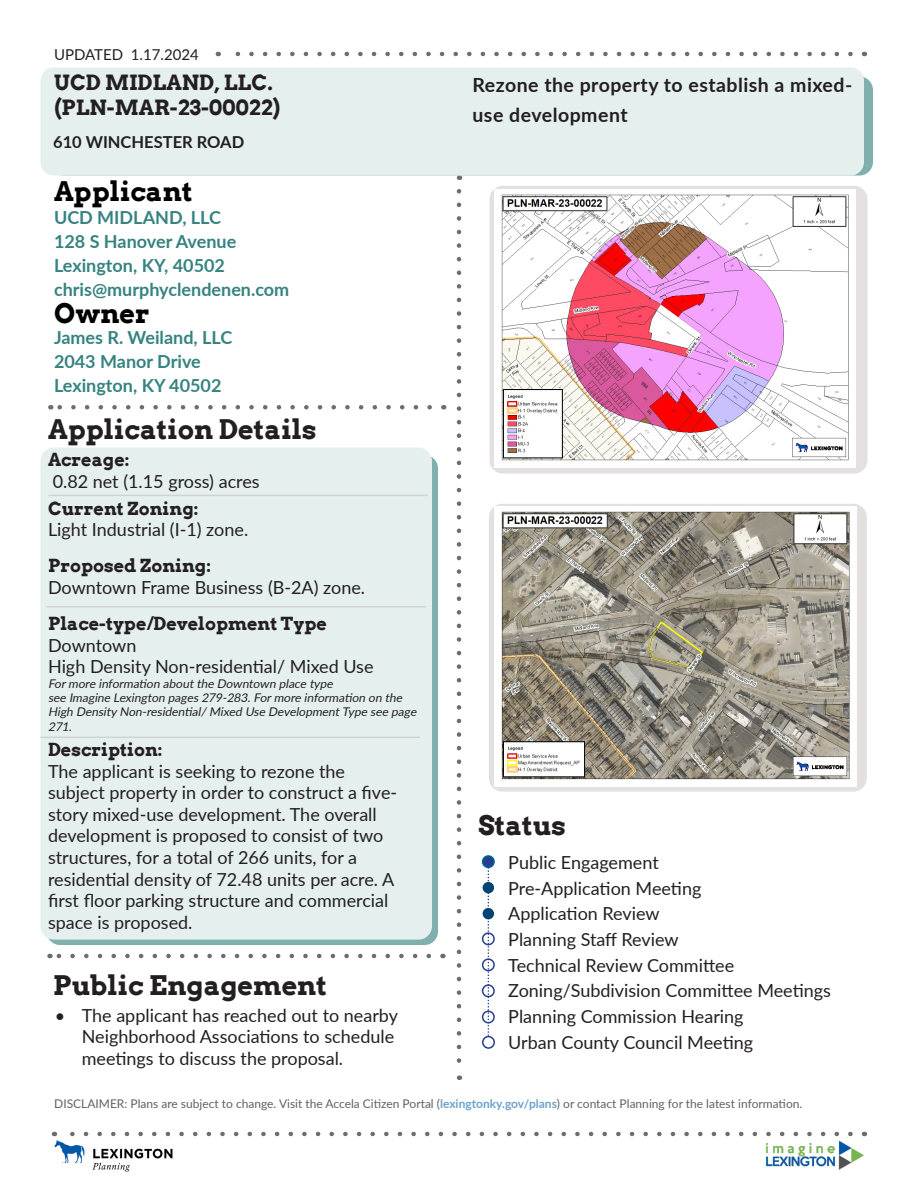
<style>
.page{position:relative;width:918px;height:1188px;background:#fff}
.page>*{position:absolute;margin:0;border:0;box-sizing:border-box;transform-origin:0 0}
.Subtitle{font:700 27px "Arvo";color:#231f20}
.t1{font:700 27px "Arvo";color:#000}
.t2{font:700 21px "Arvo";color:#231f20}
.Body{font:700 19.5px/30px "Lato";letter-spacing:.025em;color:#231f20}
.Subtitle-2{font:18px/21.6px "Lato";color:#231f20}
.t3{font:700 18px "Lato";color:#368380}
.Subtitle-3{font:700 18px "Arvo";color:#231f20}
.t4{font:700 16.5px "Lato";color:#231f20}
.t5{font:15px "Lato";color:#231f20}
.Subtitle-4{font:italic 12px/14.4px "Lato";color:#231f20}
.Subtitle-5{font:12px "Lato";color:#616164}
.s1{font-weight:700;color:#6ca2cd}
</style>
<div class="page">
<div style="left:47px;top:455px;width:391px;height:490px;background:#7fb0ae;border-radius:14px"></div>
<svg style="left:489px;top:504px;width:378px;height:288px;fill:#e4e0df"></svg>
<div style="left:490px;top:186px;width:378px;height:288px;background:#e4e0df;border-radius:14px"></div>
<img style="left:54px;top:1140px;width:119px;height:32px">
<img style="left:766px;top:1140px;width:98px;height:30px">
<svg style="left:70px;top:1132px;width:780px;height:4px"></svg>
<svg style="left:457px;top:191px;width:4px;height:889px"></svg>
<svg style="left:488px;top:868px;width:1px;height:168px"></svg>
<div style="left:483px;top:856px;width:11px;height:11px;background:#253f8e;border-radius:50%"></div>
<div style="left:482px;top:855px;width:13px;height:13px;border:2px solid #006296;border-radius:50%"></div>
<div style="left:483px;top:882px;width:11px;height:11px;background:#004472;border-radius:50%"></div>
<div style="left:483px;top:908px;width:11px;height:11px;background:#004472;border-radius:50%"></div>
<div style="left:482px;top:932px;width:13px;height:13px;border:2px solid #253f8e;border-radius:50%"></div>
<div style="left:482px;top:958px;width:13px;height:13px;border:2px solid #253f8e;border-radius:50%"></div>
<div style="left:482px;top:984px;width:13px;height:13px;border:2px solid #253f8e;border-radius:50%"></div>
<div style="left:482px;top:1011px;width:13px;height:12px;border:2px solid #253f8e;border-radius:50%"></div>
<div style="left:40px;top:447px;width:392px;height:493px;background:#e5efee;border-radius:14px"></div>
<hr style="left:48px;top:495px;width:380px;height:1px;background:#cfd2d7">
<hr style="left:47px;top:606px;width:379px;height:2px;background:#cfd2d7">
<div style="left:40px;top:68px;width:824px;height:108px;background:#e5efee;border-radius:14px"></div>
<svg style="left:235px;top:52px;width:616px;height:4px"></svg>
<svg style="left:57px;top:405px;width:373px;height:5px"></svg>
<svg style="left:50px;top:954px;width:379px;height:4px"></svg>
<div style="left:482px;top:1036px;width:13px;height:13px;border:2px solid #253f8e;border-radius:50%"></div>
<hr style="left:40px;top:737px;width:380px;height:1px;background:#cfd2d7">
<img style="left:495px;top:507px;width:361px;height:279px">
<img style="left:495px;top:189px;width:360px;height:279px">
<p class="t5" style="left:54px;top:44px;width:146px">UPDATED 1.17.2024</p>
<p class="t2" style="left:54px;top:69px;width:220px">UCD MIDLAND, LLC.</p>
<p class="t2" style="left:54px;top:95px;width:228px">(PLN-MAR-23-00022)</p>
<p class="t4" style="left:53px;top:130px;width:193px">610 WINCHESTER ROAD</p>
<p class="t1" style="left:54px;top:174px;width:140px">Applicant</p>
<p class="t3" style="left:54px;top:204px;width:169px">UCD MIDLAND, LLC</p>
<p class="t3" style="left:54px;top:228px;width:184px">128 S Hanover Avenue</p>
<p class="t3" style="left:54px;top:252px;width:173px">Lexington, KY, 40502</p>
<p class="t3" style="left:54px;top:276px;width:237px">chris@murphyclendenen.com</p>
<p class="t1" style="left:54px;top:296px;width:97px">Owner</p>
<p class="t3" style="left:54px;top:324px;width:180px">James R. Weiland, LLC</p>
<p class="t3" style="left:54px;top:348px;width:148px">2043 Manor Drive</p>
<p class="t3" style="left:54px;top:372px;width:169px">Lexington, KY 40502</p>
<p class="Subtitle" style="left:48px;top:412px;width:270px">Application Details</p>
<p class="Subtitle-3" style="left:48px;top:448px;width:83px">Acreage:</p>
<p class="Subtitle-2" style="left:53px;top:470px;width:209px">0.82 net (1.15 gross) acres</p>
<p class="Subtitle-3" style="left:48px;top:497px;width:152px">Current Zoning:</p>
<p class="Subtitle-2" style="left:48px;top:518px;width:202px">Light Industrial (I-1) zone.</p>
<p class="Subtitle-3" style="left:48px;top:555px;width:165px">Proposed Zoning:</p>
<p class="Subtitle-2" style="left:48px;top:576px;width:319px">Downtown Frame Business (B-2A) zone.</p>
<p class="Subtitle-3" style="left:48px;top:612px;width:280px">Place-type/Development Type</p>
<p class="Subtitle-2" style="left:48px;top:634px;width:90px">Downtown</p>
<p class="Subtitle-2" style="left:48px;top:655px;width:327px">High Density Non-residential/ Mixed Use</p>
<p class="Subtitle-4" style="left:48px;top:676px;width:289px">Formore information aboutthe Downtown place type</p>
<p class="Subtitle-4" style="left:48px;top:690px;width:359px">see Imagine Lexington pages279-283.Formore information on the</p>
<p class="Subtitle-4" style="left:48px;top:704px;width:373px">High Density Non-residential/ Mixed Use DevelopmentType see page<br>271.</p>
<p class="Subtitle-3" style="left:48px;top:738px;width:116px">Description:</p>
<p class="Subtitle-2" style="left:48px;top:760px;width:351px">The applicant is seeking to rezone the subject property in order to construct a five&shy;story mixed-use development. The overall development is proposed to consist of two structures, for a total of 266 units, for a residential density of 72.48 units per acre. A first floor parking structure and commercial space is proposed.</p>
<p class="Subtitle" style="left:53px;top:968px;width:275px">Public Engagement</p>
<p class="Subtitle-2" style="left:82px;top:1004px;width:318px;text-indent:-27px">• The applicant has reached out to nearby<br>Neighborhood Associations to schedule meetings to discuss the proposal.</p>
<p class="Body" style="left:472px;top:69px;width:381px">Rezone the property to establish a mixed&shy;use development</p>
<p class="Subtitle" style="left:478px;top:808px;width:89px">Status</p>
<p class="Subtitle-2" style="left:508px;top:851px;width:152px">Public Engagement</p>
<p class="Subtitle-2" style="left:508px;top:877px;width:195px">Pre-Application Meeting</p>
<p class="Subtitle-2" style="left:508px;top:902px;width:153px">Application Review</p>
<p class="Subtitle-2" style="left:508px;top:928px;width:172px">Planning Staff Review</p>
<p class="Subtitle-2" style="left:508px;top:954px;width:227px">Technical Review Committee</p>
<p class="Subtitle-2" style="left:508px;top:979px;width:324px">Zoning/Subdivision Committee Meetings</p>
<p class="Subtitle-2" style="left:508px;top:1005px;width:237px">Planning Commission Hearing</p>
<p class="Subtitle-2" style="left:508px;top:1031px;width:246px">Urban County Council Meeting</p>
<p class="Subtitle-5" style="left:54px;top:1095px;width:750px">DISCLAIMER: Plans are subject to change. Visit the Accela Citizen Portal (<span class="s1">lexingtonky.gov/plans</span>) or contact Planning for the latest information.</p>
</div>
